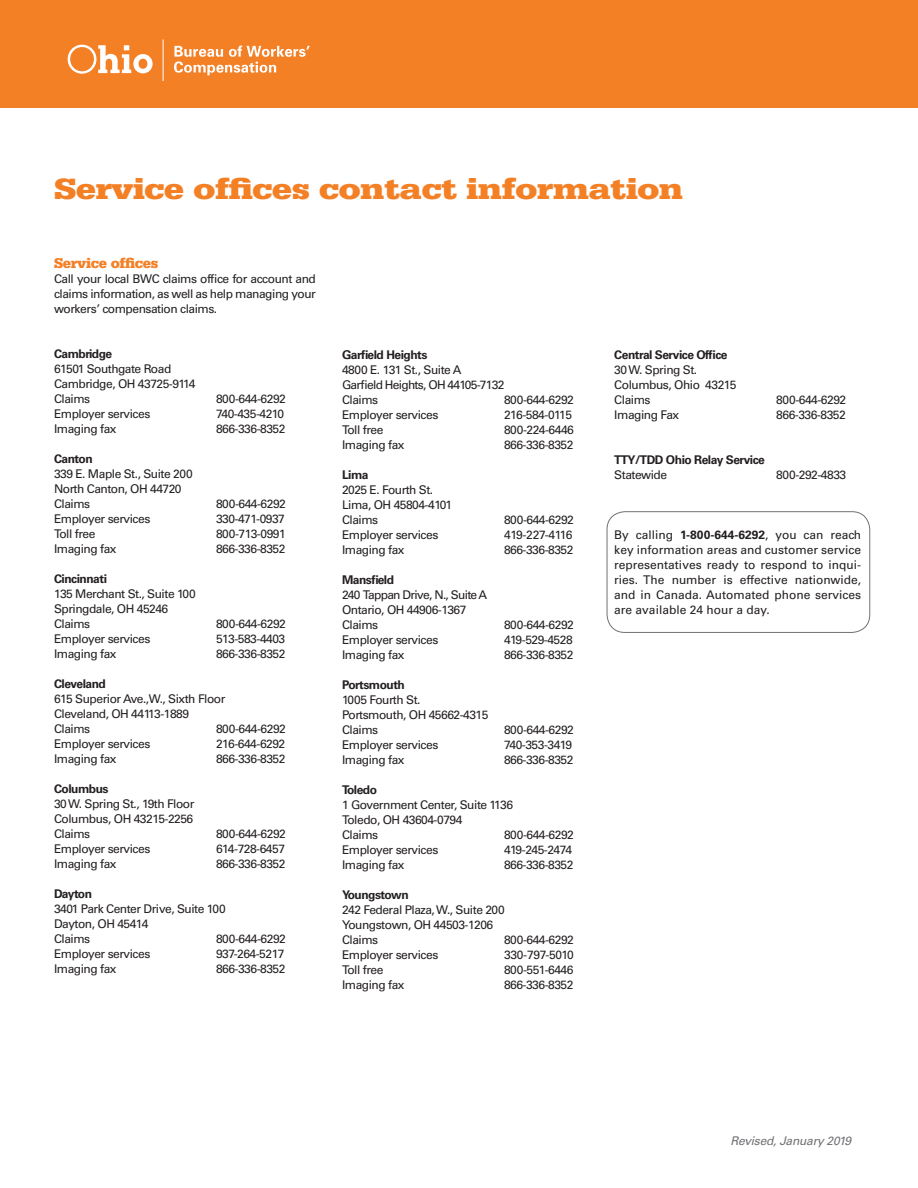
<style>
.page{position:relative;width:918px;height:1188px;background:#fff}
.page>*{position:absolute;margin:0;border:0;box-sizing:border-box;transform-origin:0 0}
.t1{font:900 31.05px "Serifa Std";letter-spacing:-.02em;color:#f48026;scale:1.19 1}
.Head_1{font:900 15px "Serifa Std";letter-spacing:-.02em;color:#f48026}
.Body{font:12px/15px "Univers LT Std";letter-spacing:-.04em;color:#231f20;text-align:justify}
.Body-2{font:700 12px "Univers LT Std";letter-spacing:-.04em;color:#231f20}
.Body-3{font:12px "Univers LT Std";letter-spacing:-.06em;color:#231f20}
.Body-4{font:12px "Univers LT Std";letter-spacing:-.02em;color:#231f20}
.t2{font:italic 12px "Univers LT Std";letter-spacing:-.02em;color:#717074}
.s1{font-weight:700}
</style>
<div class="page">
<div style="left:607px;top:512px;width:263px;height:121px;border:1px solid #717074;border-radius:18px"></div>
<div style="left:0;top:0;width:918px;height:108px;background:#f48026"></div>
<svg style="left:68px;top:45px;width:85px;height:29px"></svg>
<svg style="left:174px;top:46px;width:136px;height:29px"></svg>
<hr style="left:163px;top:39px;width:1px;height:42px;background:#fff">
<p class="t1" style="left:54px;top:171px;width:530px">Service offices contact information</p>
<p class="Head_1" style="left:54px;top:254px;width:106px">Service offices</p>
<p class="Body" style="left:54px;top:271px;width:263px">Call your local BWC claims office for account and claims information, as well as help managing your workers’ compensation claims.</p>
<p class="Body-2" style="left:54px;top:347px;width:60px">Cambridge</p>
<p class="Body" style="left:54px;top:361px;width:119px">61501 Southgate Road</p>
<p class="Body" style="left:54px;top:376px;width:143px">Cambridge, OH 43725-9114</p>
<p class="Body" style="left:54px;top:391px;width:38px">Claims</p>
<p class="Body" style="left:216px;top:391px;width:71px">800-644-6292</p>
<p class="Body" style="left:54px;top:406px;width:98px">Employer services</p>
<p class="Body" style="left:216px;top:406px;width:70px">740-435-4210</p>
<p class="Body" style="left:54px;top:421px;width:64px">Imaging fax</p>
<p class="Body" style="left:216px;top:421px;width:71px">866-336-8352</p>
<p class="Body-2" style="left:54px;top:452px;width:40px">Canton</p>
<p class="Body" style="left:54px;top:466px;width:140px">339 E. Maple St., Suite 200</p>
<p class="Body" style="left:54px;top:481px;width:129px">North Canton, OH 44720</p>
<p class="Body" style="left:54px;top:496px;width:38px">Claims</p>
<p class="Body" style="left:216px;top:496px;width:71px">800-644-6292</p>
<p class="Body" style="left:54px;top:511px;width:98px">Employer services</p>
<p class="Body" style="left:216px;top:511px;width:70px">330-471-0937</p>
<p class="Body" style="left:54px;top:526px;width:43px">Toll free</p>
<p class="Body" style="left:216px;top:526px;width:71px">800-713-0991</p>
<p class="Body" style="left:54px;top:541px;width:64px">Imaging fax</p>
<p class="Body" style="left:216px;top:541px;width:71px">866-336-8352</p>
<p class="Body-2" style="left:54px;top:572px;width:55px">Cincinnati</p>
<p class="Body" style="left:54px;top:586px;width:143px">135 Merchant St., Suite 100</p>
<p class="Body" style="left:54px;top:601px;width:116px">Springdale, OH 45246</p>
<p class="Body" style="left:54px;top:616px;width:38px">Claims</p>
<p class="Body" style="left:216px;top:616px;width:71px">800-644-6292</p>
<p class="Body" style="left:54px;top:631px;width:98px">Employer services</p>
<p class="Body" style="left:216px;top:631px;width:71px">513-583-4403</p>
<p class="Body" style="left:54px;top:646px;width:64px">Imaging fax</p>
<p class="Body" style="left:216px;top:646px;width:71px">866-336-8352</p>
<p class="Body-2" style="left:54px;top:677px;width:53px">Cleveland</p>
<p class="Body" style="left:54px;top:691px;width:173px">615 Superior Ave.,W., Sixth Floor</p>
<p class="Body" style="left:54px;top:706px;width:137px">Cleveland, OH 44113-1889</p>
<p class="Body" style="left:54px;top:721px;width:38px">Claims</p>
<p class="Body" style="left:216px;top:721px;width:71px">800-644-6292</p>
<p class="Body" style="left:54px;top:736px;width:98px">Employer services</p>
<p class="Body" style="left:216px;top:736px;width:71px">216-644-6292</p>
<p class="Body" style="left:54px;top:751px;width:64px">Imaging fax</p>
<p class="Body" style="left:216px;top:751px;width:71px">866-336-8352</p>
<p class="Body-2" style="left:54px;top:782px;width:56px">Columbus</p>
<p class="Body" style="left:54px;top:796px;width:142px">30 W. Spring St., 19th Floor</p>
<p class="Body" style="left:54px;top:811px;width:141px">Columbus, OH 43215-2256</p>
<p class="Body" style="left:54px;top:826px;width:38px">Claims</p>
<p class="Body" style="left:216px;top:826px;width:71px">800-644-6292</p>
<p class="Body" style="left:54px;top:841px;width:98px">Employer services</p>
<p class="Body" style="left:216px;top:841px;width:71px">614-728-6457</p>
<p class="Body" style="left:54px;top:856px;width:64px">Imaging fax</p>
<p class="Body" style="left:216px;top:856px;width:71px">866-336-8352</p>
<p class="Body-2" style="left:54px;top:887px;width:40px">Dayton</p>
<p class="Body" style="left:54px;top:901px;width:173px">3401 Park Center Drive, Suite 100</p>
<p class="Body" style="left:54px;top:916px;width:96px">Dayton, OH 45414</p>
<p class="Body" style="left:54px;top:931px;width:38px">Claims</p>
<p class="Body" style="left:216px;top:931px;width:71px">800-644-6292</p>
<p class="Body" style="left:54px;top:946px;width:98px">Employer services</p>
<p class="Body" style="left:216px;top:946px;width:70px">937-264-5217</p>
<p class="Body" style="left:54px;top:961px;width:64px">Imaging fax</p>
<p class="Body" style="left:216px;top:961px;width:71px">866-336-8352</p>
<p class="Body-2" style="left:342px;top:348px;width:87px">Garfield Heights</p>
<p class="Body" style="left:342px;top:363px;width:121px">4800 E. 131 St., Suite A</p>
<p class="Body-3" style="left:342px;top:378px;width:164px">Garfield Heights, OH 44105-7132</p>
<p class="Body" style="left:342px;top:393px;width:38px">Claims</p>
<p class="Body" style="left:504px;top:393px;width:71px">800-644-6292</p>
<p class="Body" style="left:342px;top:408px;width:98px">Employer services</p>
<p class="Body" style="left:504px;top:408px;width:70px">216-584-0115</p>
<p class="Body" style="left:342px;top:423px;width:43px">Toll free</p>
<p class="Body" style="left:504px;top:423px;width:71px">800-224-6446</p>
<p class="Body" style="left:342px;top:438px;width:64px">Imaging fax</p>
<p class="Body" style="left:504px;top:438px;width:71px">866-336-8352</p>
<p class="Body-2" style="left:342px;top:468px;width:28px">Lima</p>
<p class="Body" style="left:342px;top:483px;width:93px">2025 E. Fourth St.</p>
<p class="Body" style="left:342px;top:498px;width:112px">Lima, OH 45804-4101</p>
<p class="Body" style="left:342px;top:513px;width:38px">Claims</p>
<p class="Body" style="left:504px;top:513px;width:71px">800-644-6292</p>
<p class="Body" style="left:342px;top:528px;width:98px">Employer services</p>
<p class="Body-4" style="left:504px;top:528px;width:70px">419-227-4116</p>
<p class="Body" style="left:342px;top:543px;width:64px">Imaging fax</p>
<p class="Body" style="left:504px;top:543px;width:71px">866-336-8352</p>
<p class="Body-2" style="left:342px;top:573px;width:54px">Mansfield</p>
<p class="Body-3" style="left:342px;top:588px;width:147px">240 Tappan Drive, N., Suite A</p>
<p class="Body" style="left:342px;top:603px;width:126px">Ontario, OH 44906-1367</p>
<p class="Body" style="left:342px;top:618px;width:38px">Claims</p>
<p class="Body" style="left:504px;top:618px;width:71px">800-644-6292</p>
<p class="Body" style="left:342px;top:633px;width:98px">Employer services</p>
<p class="Body" style="left:504px;top:633px;width:70px">419-529-4528</p>
<p class="Body" style="left:342px;top:648px;width:64px">Imaging fax</p>
<p class="Body" style="left:504px;top:648px;width:71px">866-336-8352</p>
<p class="Body-2" style="left:342px;top:678px;width:64px">Portsmouth</p>
<p class="Body" style="left:342px;top:693px;width:80px">1005 Fourth St.</p>
<p class="Body" style="left:342px;top:708px;width:148px">Portsmouth, OH 45662-4315</p>
<p class="Body" style="left:342px;top:723px;width:38px">Claims</p>
<p class="Body" style="left:504px;top:723px;width:71px">800-644-6292</p>
<p class="Body" style="left:342px;top:738px;width:98px">Employer services</p>
<p class="Body" style="left:504px;top:738px;width:70px">740-353-3419</p>
<p class="Body" style="left:342px;top:753px;width:64px">Imaging fax</p>
<p class="Body" style="left:504px;top:753px;width:71px">866-336-8352</p>
<p class="Body-2" style="left:342px;top:783px;width:37px">Toledo</p>
<p class="Body" style="left:342px;top:798px;width:173px">1 Government Center, Suite 1136</p>
<p class="Body" style="left:342px;top:813px;width:122px">Toledo, OH 43604-0794</p>
<p class="Body" style="left:342px;top:828px;width:38px">Claims</p>
<p class="Body" style="left:504px;top:828px;width:71px">800-644-6292</p>
<p class="Body" style="left:342px;top:843px;width:98px">Employer services</p>
<p class="Body" style="left:504px;top:843px;width:70px">419-245-2474</p>
<p class="Body" style="left:342px;top:858px;width:64px">Imaging fax</p>
<p class="Body" style="left:504px;top:858px;width:71px">866-336-8352</p>
<p class="Body-2" style="left:342px;top:888px;width:68px">Youngstown</p>
<p class="Body" style="left:342px;top:903px;width:164px">242 Federal Plaza, W., Suite 200</p>
<p class="Body" style="left:342px;top:918px;width:153px">Youngstown, OH 44503-1206</p>
<p class="Body" style="left:342px;top:933px;width:38px">Claims</p>
<p class="Body" style="left:504px;top:933px;width:71px">800-644-6292</p>
<p class="Body" style="left:342px;top:948px;width:98px">Employer services</p>
<p class="Body-4" style="left:504px;top:948px;width:71px">330-797-5010</p>
<p class="Body" style="left:342px;top:963px;width:43px">Toll free</p>
<p class="Body" style="left:504px;top:963px;width:71px">800-551-6446</p>
<p class="Body" style="left:342px;top:978px;width:64px">Imaging fax</p>
<p class="Body" style="left:504px;top:978px;width:71px">866-336-8352</p>
<p class="Body-2" style="left:614px;top:348px;width:115px">Central Service Office</p>
<p class="Body" style="left:614px;top:363px;width:84px">30 W. Spring St.</p>
<p class="Body" style="left:614px;top:378px;width:124px">Columbus, Ohio 43215</p>
<p class="Body" style="left:614px;top:393px;width:38px">Claims</p>
<p class="Body" style="left:776px;top:393px;width:71px">800-644-6292</p>
<p class="Body" style="left:614px;top:408px;width:66px">Imaging Fax</p>
<p class="Body" style="left:776px;top:408px;width:71px">866-336-8352</p>
<p class="Body-2" style="left:614px;top:453px;width:152px">TTY/TDD Ohio Relay Service</p>
<p class="Body" style="left:614px;top:468px;width:54px">Statewide</p>
<p class="Body" style="left:776px;top:468px;width:71px">800-292-4833</p>
<p class="Body" style="left:614px;top:528px;width:249px">By calling <span class="s1">1-800-644-6292</span>, you can reach key information areas and customer service representatives ready to respond to inqui&shy;ries. The number is effective nationwide, and in Canada. Automated phone services are available 24 hour a day.</p>
<p class="t2" style="left:730px;top:1134px;width:122px">Revised, January 2019</p>
</div>
